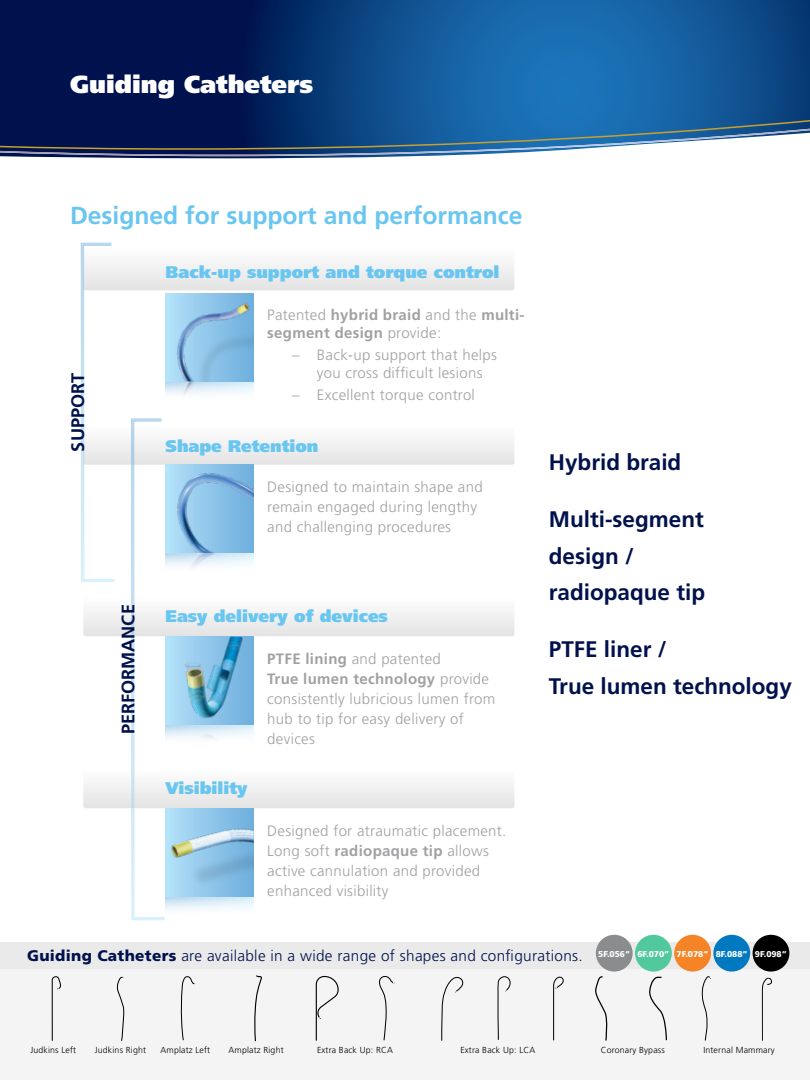
<style>
.page{position:relative;width:810px;height:1080px;background:#fff}
.page>*{position:absolute;margin:0;border:0;box-sizing:border-box;transform-origin:0 0}
.t1{font:700 24.62px "Frutiger";color:#69c6f0}
.t2{font:900 24.62px "Frutiger";color:#fff}
.t3{font:700 22.5px/36.2px "Frutiger";color:#00114c}
.t4{font:700 18.12px "Frutiger";color:#00114c}
.t5{font:900 16.88px "Frutiger";color:#69c6f0}
.t6{font:300 15.38px "Frutiger";letter-spacing:.02em;color:#00114c}
.t7{font:300 15px/20px "Frutiger";letter-spacing:.02em;color:#a1a1a4}
.t8{font:700 15px/18px "Frutiger";letter-spacing:.02em;color:#a1a1a4}
.t9{font:300 8.75px "Frutiger";letter-spacing:.02em;color:#000}
.t10{font:900 8.5px "Frutiger";color:#fff}
.s1{font-weight:300}
.s2{font-weight:700}
.s3{font-weight:900}
</style>
<div class="page">
<svg style="left:0;top:0;width:810px;height:158px;background:#0e417f"></svg>
<svg style="left:0;top:118px;width:810px;height:38px;background:#3a5f8c"></svg>
<div style="left:0;top:948px;width:810px;height:132px;background:#f4f4f4"></div>
<div style="left:0;top:942px;width:810px;height:26px;background:#eaeaeb"></div>
<svg style="left:51px;top:976px;width:10px;height:65px"></svg>
<svg style="left:116px;top:976px;width:9px;height:65px"></svg>
<svg style="left:180px;top:976px;width:15px;height:65px"></svg>
<svg style="left:595px;top:976px;width:13px;height:65px"></svg>
<svg style="left:649px;top:976px;width:18px;height:65px"></svg>
<svg style="left:701px;top:976px;width:10px;height:65px"></svg>
<svg style="left:761px;top:978px;width:11px;height:63px"></svg>
<svg style="left:553px;top:977px;width:11px;height:64px"></svg>
<svg style="left:441px;top:977px;width:22px;height:64px"></svg>
<svg style="left:497px;top:976px;width:14px;height:64px"></svg>
<div style="left:83px;top:247px;width:431px;height:43px;background:#f1f1f1;border-radius:2px"></div>
<div style="left:166px;top:293px;width:88px;height:88px;background:#b0e0f8"></div>
<img style="left:176px;top:293px;width:78px;height:88px">
<div style="left:165px;top:382px;width:89px;height:20px;background:linear-gradient(to bottom,#c4def1,#fff)"></div>
<img style="left:175px;top:382px;width:79px;height:20px">
<div style="left:83px;top:596px;width:431px;height:40px;background:#f1f1f1;border-radius:2px"></div>
<img style="left:166px;top:637px;width:88px;height:88px">
<svg style="left:166px;top:726px;width:88px;height:12px"></svg>
<img style="left:183px;top:726px;width:40px;height:14px">
<div style="left:83px;top:768px;width:431px;height:40px;background:linear-gradient(to right,#f0f0f1,#f0f0f1);border-radius:2px"></div>
<img style="left:166px;top:809px;width:88px;height:89px">
<svg style="left:166px;top:898px;width:25px;height:12px"></svg>
<div style="left:191px;top:898px;width:63px;height:19px;background:#000;opacity:.1"></div>
<div style="left:83px;top:425px;width:431px;height:40px;background:#f1f1f2;border-radius:2px"></div>
<div style="left:166px;top:465px;width:88px;height:88px;background:linear-gradient(to right,#b4e1f9,#6eaedd)"></div>
<img style="left:173px;top:468px;width:81px;height:86px">
<svg style="left:166px;top:554px;width:88px;height:14px"></svg>
<svg style="left:379px;top:976px;width:16px;height:65px"></svg>
<svg style="left:315px;top:975px;width:24px;height:66px"></svg>
<svg style="left:80px;top:242px;width:36px;height:340px"></svg>
<svg style="left:130px;top:418px;width:36px;height:503px"></svg>
<div style="left:596px;top:935px;width:37px;height:37px;background:#8a8c8e;border-radius:50%"></div>
<div style="left:635px;top:935px;width:37px;height:37px;background:#52c89d;border-radius:50%"></div>
<div style="left:674px;top:935px;width:37px;height:37px;background:#f58427;border-radius:50%"></div>
<div style="left:713px;top:935px;width:37px;height:37px;background:#0079c1;border-radius:50%"></div>
<div style="left:753px;top:935px;width:36px;height:37px;background:#000;border-radius:50%"></div>
<svg style="left:254px;top:975px;width:8px;height:67px"></svg>
<h1 class="t2" style="left:70px;top:69px;width:245px">Guiding Catheters</h1>
<h1 class="t1" style="left:70px;top:201px;width:454px">Designed for support and performance</h1>
<p class="t4" style="left:67px;top:452px;width:80px;rotate:-90deg">SUPPORT</p>
<p class="t4" style="left:118px;top:734px;width:131px;rotate:-90deg">PERFORMANCE</p>
<p class="t5" style="left:165px;top:262px;width:336px">Back-up support and torque control</p>
<p class="t8" style="left:267px;top:305px;width:259px"><span class="s1">Patented</span> hybrid braid <span class="s1">and the</span> multi&shy;segment design <span class="s1">provide:</span></p>
<p class="t7" style="left:317px;top:345px;width:182px;line-height:18px;text-indent:-25px">– Back-up support that helps you cross difficult lesions</p>
<p class="t7" style="left:292px;top:384px;width:184px">– Excellent torque control</p>
<p class="t5" style="left:165px;top:436px;width:154px">Shape Retention</p>
<p class="t7" style="left:267px;top:477px;width:217px">Designed to maintain shape and remain engaged during lengthy and challenging procedures</p>
<p class="t5" style="left:165px;top:606px;width:224px">Easy delivery of devices</p>
<p class="t5" style="left:165px;top:778px;width:83px">Visibility</p>
<p class="t7" style="left:267px;top:648px;width:229px"><span class="s2">PTFE lining</span> and patented<br><span class="s2">True lumen technology</span> provide consistently lubricious lumen from hub to tip for easy delivery of devices</p>
<p class="t7" style="left:267px;top:820px;width:241px">Designed for atraumatic placement.<br>Long soft <span class="s2">radiopaque tip</span> allows active cannulation and provided enhanced visibility</p>
<h2 class="t3" style="left:549px;top:444px;width:134px">Hybrid braid</h2>
<h2 class="t3" style="left:549px;top:501px;width:158px">Multi-segment design / radiopaque tip</h2>
<h2 class="t3" style="left:549px;top:631px;width:244px">PTFE liner /<br>True lumen technology</h2>
<p class="t6" style="left:27px;top:947px;width:557px"><span class="s3">Guiding Catheters</span> are available in a wide range of shapes and configurations.</p>
<p class="t10" style="left:598px;top:949px;width:190px">5F.056” 6F.070” 7F.078” 8F.088” 9F.098”</p>
<p class="t9" style="left:30px;top:1045px;width:47px">Judkins Left</p>
<p class="t9" style="left:95px;top:1045px;width:53px">Judkins Right</p>
<p class="t9" style="left:161px;top:1045px;width:51px">Amplatz Left</p>
<p class="t9" style="left:229px;top:1045px;width:57px">Amplatz Right</p>
<p class="t9" style="left:317px;top:1045px;width:77px">Extra Back Up: RCA</p>
<p class="t9" style="left:460px;top:1045px;width:76px">Extra Back Up: LCA</p>
<p class="t9" style="left:601px;top:1045px;width:66px">Coronary Bypass</p>
<p class="t9" style="left:703px;top:1045px;width:73px">Internal Mammary</p>
</div>
